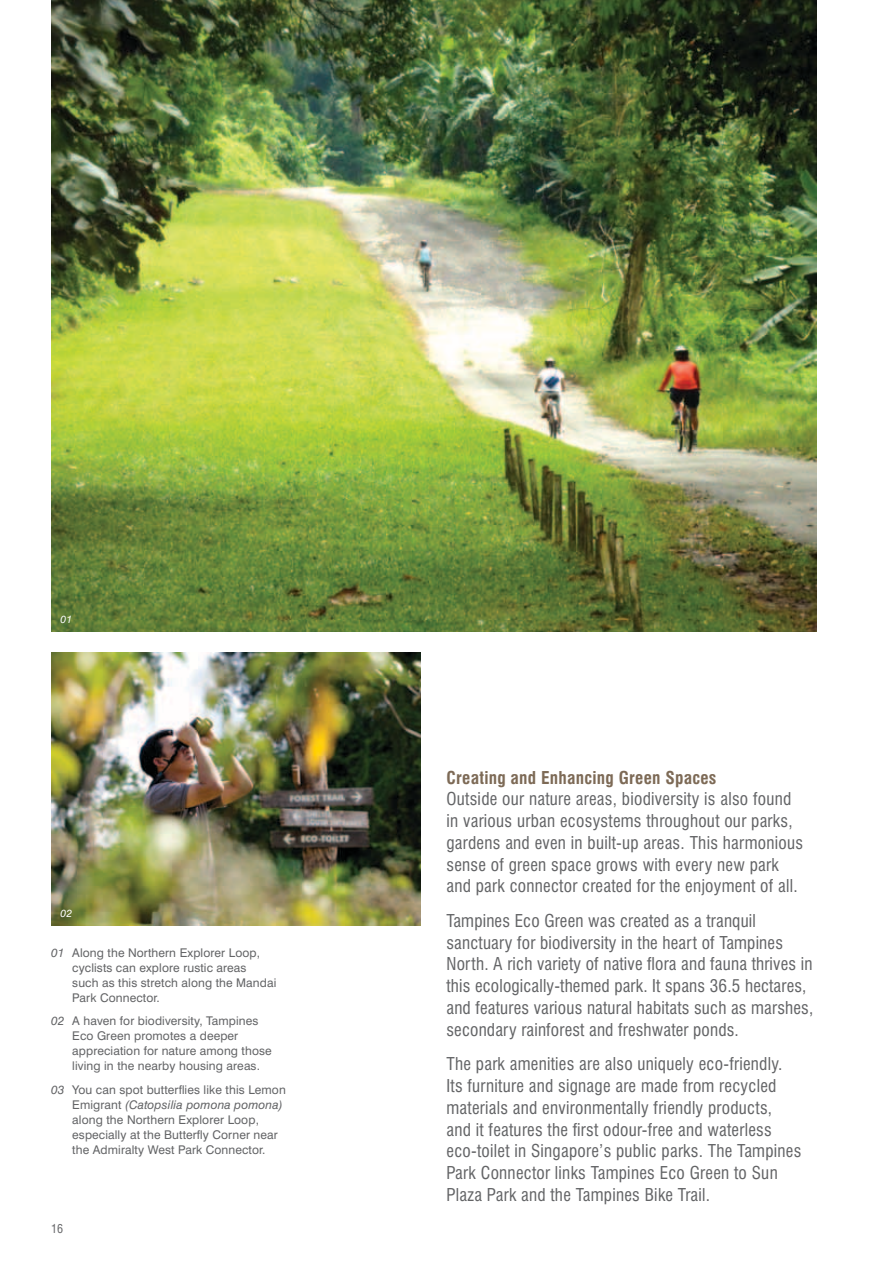
<style>
.page{position:relative;width:893px;height:1263px;background:#fff}
.page>*{position:absolute;margin:0;border:0;box-sizing:border-box;transform-origin:0 0}
.t1{font:condensed 17.25px/21.8px "Swiss 721 BT";letter-spacing:.015em;color:#636466}
.t2{font:700 condensed 17.25px "Swiss 721 BT";letter-spacing:.015em;color:#7d6a56}
.t3{font:12px/15px "Swiss 721 BT";letter-spacing:.01em;color:#636466}
.t4{font:condensed 12px "Swiss 721 BT";color:#636466}
.t5{font:italic 10.5px "Swiss 721 BT";color:#fff}
.s1{font-style:italic}
</style>
<div class="page">
<img style="left:51px;top:0;width:765px;height:631px">
<img style="left:51px;top:653px;width:370px;height:273px">
<p class="t5" style="left:61px;top:612px;width:13px">01</p>
<p class="t5" style="left:61px;top:907px;width:13px">02</p>
<p class="t3" style="left:72px;top:945px;width:206px;text-indent:-21px"><span class="s1">01</span> Along the Northern Explorer Loop, cyclists can explore rustic areas<br>such as this stretch along the Mandai<br>Park Connector.</p>
<p class="t3" style="left:72px;top:1013px;width:201px;text-indent:-21px"><span class="s1">02</span> A haven for biodiversity, Tampines Eco Green promotes a deeper appreciation for nature among those living in the nearby housing areas.</p>
<p class="t3" style="left:72px;top:1082px;width:215px;text-indent:-21px"><span class="s1">03</span> You can spot butterflies like this Lemon Emigrant <span class="s1">(Catopsilia pomona pomona) </span>along the Northern Explorer Loop, especially at the Butterfly Corner near the Admiralty West Park Connector.</p>
<p class="t4" style="left:51px;top:1221px;width:13px">16</p>
<p class="t2" style="left:446px;top:767px;width:272px">Creating and Enhancing Green Spaces</p>
<p class="t1" style="left:446px;top:788px;width:358px">Outside our nature areas, biodiversity is also found in various urban ecosystems throughout our parks, gardens and even in built-up areas. This harmonious sense of green space grows with every new park and park connector created for the enjoyment of all.</p>
<p class="t1" style="left:446px;top:910px;width:368px">Tampines Eco Green was created as a tranquil sanctuary for biodiversity in the heart of Tampines North. A rich variety of native flora and fauna thrives in this ecologically-themed park. It spans 36.5 hectares, and features various natural habitats such as marshes, secondary rainforest and freshwater ponds.</p>
<p class="t1" style="left:446px;top:1053px;width:356px">The park amenities are also uniquely eco-friendly.<br>Its furniture and signage are made from recycled materials and environmentally friendly products,<br>and it features the first odour-free and waterless eco-toilet in Singapore’s public parks. The Tampines Park Connector links Tampines Eco Green to Sun Plaza Park and the Tampines Bike Trail.</p>
</div>
